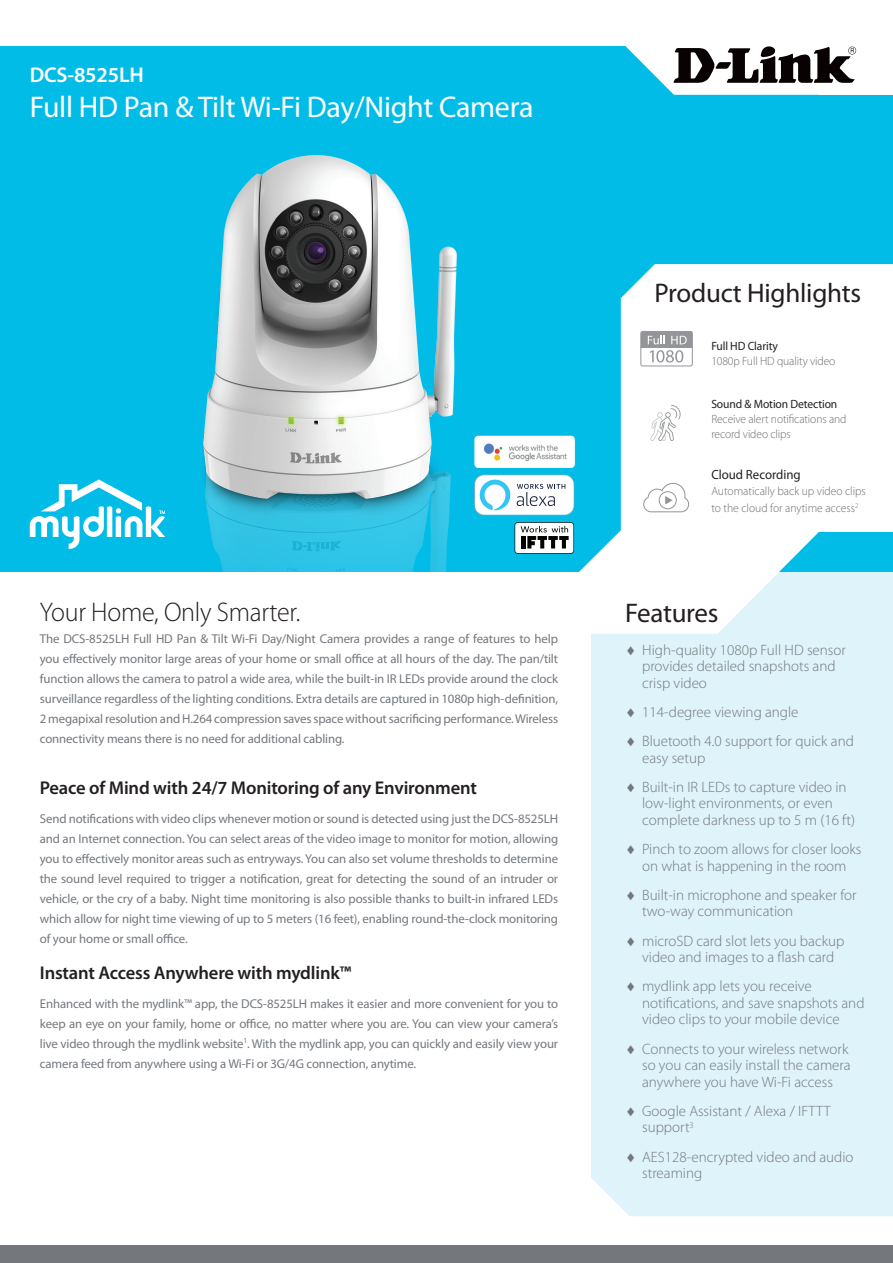
<style>
.page{position:relative;width:893px;height:1263px;background:#fff}
.page>*{position:absolute;margin:0;border:0;box-sizing:border-box;transform-origin:0 0}
.t1{font:30px "Myriad Pro";letter-spacing:-.01em;color:#fff}
.t2{font:27px "Myriad Pro";letter-spacing:-.01em;color:#231f20}
.t3{font:300 27px "Myriad Pro";letter-spacing:-.01em;color:#231f20}
.t4{font:600 21.3px "Myriad Pro";letter-spacing:-.01em;color:#fff}
.t5{font:600 18.6px "Myriad Pro";letter-spacing:-.01em;color:#231f20}
.t6{font:300 15px/16.5px "Myriad Pro";color:#74787d}
.t7{font:13.35px "Myriad Pro";color:#231f20}
.t8{font:12.9px/20px "Myriad Pro";letter-spacing:-.01em;color:#74787d;text-align:justify}
.t9{font:300 12px/15px "Myriad Pro";letter-spacing:-.01em;color:#6c6d70}
.t10{font:12px "Myriad Pro";letter-spacing:-.01em;color:#231f20}
</style>
<div class="page">
<div style="left:591px;top:634px;width:302px;height:582px;background:#def3fa"></div>
<div style="left:0;top:46px;width:893px;height:526px;background:#02bce8"></div>
<div style="left:0;top:1245px;width:893px;height:18px;background:#74787d"></div>
<svg style="left:547px;top:298px;width:346px;height:336px"></svg>
<div style="left:621px;top:264px;width:272px;height:268px;background:#fff"></div>
<div style="left:819px;top:7px;width:74px;height:88px;background:#fff"></div>
<svg style="left:625px;top:46px;width:232px;height:49px;fill:#fff"></svg>
<svg style="left:674px;top:46px;width:182px;height:36px"></svg>
<svg style="left:30px;top:479px;width:135px;height:70px"></svg>
<svg style="left:640px;top:331px;width:53px;height:36px"></svg>
<svg style="left:651px;top:405px;width:30px;height:36px"></svg>
<img style="left:203px;top:155px;width:254px;height:417px">
<img style="left:474px;top:428px;width:102px;height:40px">
<svg style="left:474px;top:475px;width:254px;height:164px"></svg>
<h3 class="t4" style="left:30px;top:62px;width:115px">DCS-8525LH</h3>
<h1 class="t1" style="left:30px;top:89px;width:505px">Full HD Pan &amp; Tilt Wi-Fi Day/Night Camera</h1>
<h2 class="t2" style="left:655px;top:276px;width:208px">Product Highlights</h2>
<p class="t10" style="left:711px;top:338px;width:68px">Full HD Clarity</p>
<p class="t9" style="left:711px;top:353px;width:126px">1080p Full HD quality video</p>
<p class="t10" style="left:711px;top:397px;width:128px">Sound &amp; Motion Detection</p>
<p class="t9" style="left:711px;top:411px;width:137px">Receive alert notifications and record video clips</p>
<p class="t7" style="left:711px;top:466px;width:91px">Cloud Recording</p>
<p class="t9" style="left:711px;top:483px;width:156px;line-height:16.4px">Automatically back up video clips to the cloud for anytime access<sup>2</sup></p>
<h2 class="t3" style="left:40px;top:596px;width:262px">Your Home, Only Smarter.</h2>
<h2 class="t2" style="left:625px;top:596px;width:95px">Features</h2>
<p class="t8" style="left:40px;top:629px;width:520px">The DCS-8525LH Full HD Pan &amp; Tilt Wi-Fi Day/Night Camera provides a range of features to help you effectively monitor large areas of your home or small office at all hours of the day. The pan/tilt function allows the camera to patrol a wide area, while the built-in IR LEDs provide around the clock surveillance regardless of the lighting conditions. Extra details are captured in 1080p high-definition, 2 megapixal resolution and H.264 compression saves space without sacrificing performance. Wireless connectivity means there is no need for additional cabling.</p>
<h3 class="t5" style="left:40px;top:776px;width:438px">Peace of Mind with 24/7 Monitoring of any Environment</h3>
<p class="t8" style="left:40px;top:809px;width:520px">Send notifications with video clips whenever motion or sound is detected using just the DCS-8525LH and an Internet connection. You can select areas of the video image to monitor for motion, allowing you to effectively monitor areas such as entryways. You can also set volume thresholds to determine the sound level required to trigger a notification, great for detecting the sound of an intruder or vehicle, or the cry of a baby. Night time monitoring is also possible thanks to built-in infrared LEDs which allow for night time viewing of up to 5 meters (16 feet), enabling round-the-clock monitoring of your home or small office.</p>
<h3 class="t5" style="left:40px;top:961px;width:313px">Instant Access Anywhere with mydlink™</h3>
<p class="t8" style="left:40px;top:993px;width:520px">Enhanced with the mydlink™ app, the DCS-8525LH makes it easier and more convenient for you to keep an eye on your family, home or office, no matter where you are. You can view your camera’s live video through the mydlink website<sup>1</sup>. With the mydlink app, you can quickly and easily view your camera feed from anywhere using a Wi-Fi or 3G/4G connection, anytime.</p>
<p class="t6" style="left:642px;top:641px;width:205px;text-indent:-17px">♦ High-quality 1080p Full HD sensor provides detailed snapshots and crisp video</p>
<p class="t6" style="left:625px;top:697px;width:230px;line-height:29.2px">♦ 114-degree viewing angle<br>♦ Bluetooth 4.0 support for quick and</p>
<p class="t6" style="left:625px;top:743px;width:223px;line-height:29.2px;text-indent:17px">easy setup<br>♦ Built-in IR LEDs to capture video in</p>
<p class="t6" style="left:642px;top:795px;width:214px">low-light environments, or even complete darkness up to 5 m (16 ft)</p>
<p class="t6" style="left:625px;top:841px;width:238px;text-align:center">♦ Pinch to zoom allows for closer looks on what is happening in the room</p>
<p class="t6" style="left:642px;top:886px;width:216px;text-indent:-17px">♦ Built-in microphone and speaker for two-way communication</p>
<p class="t6" style="left:625px;top:932px;width:221px;text-align:center">♦ microSD card slot lets you backup video and images to a flash card</p>
<p class="t6" style="left:642px;top:978px;width:224px;text-indent:-17px">♦ mydlink app lets you receive notifications, and save snapshots and video clips to your mobile device</p>
<p class="t6" style="left:642px;top:1040px;width:210px;text-indent:-17px">♦ Connects to your wireless network so you can easily install the camera anywhere you have Wi-Fi access</p>
<p class="t6" style="left:642px;top:1102px;width:190px;text-indent:-17px">♦ Google Assistant / Alexa / IFTTT support<sup>3</sup></p>
<p class="t6" style="left:642px;top:1148px;width:213px;text-indent:-17px">♦ AES128-encrypted video and audio streaming</p>
</div>
